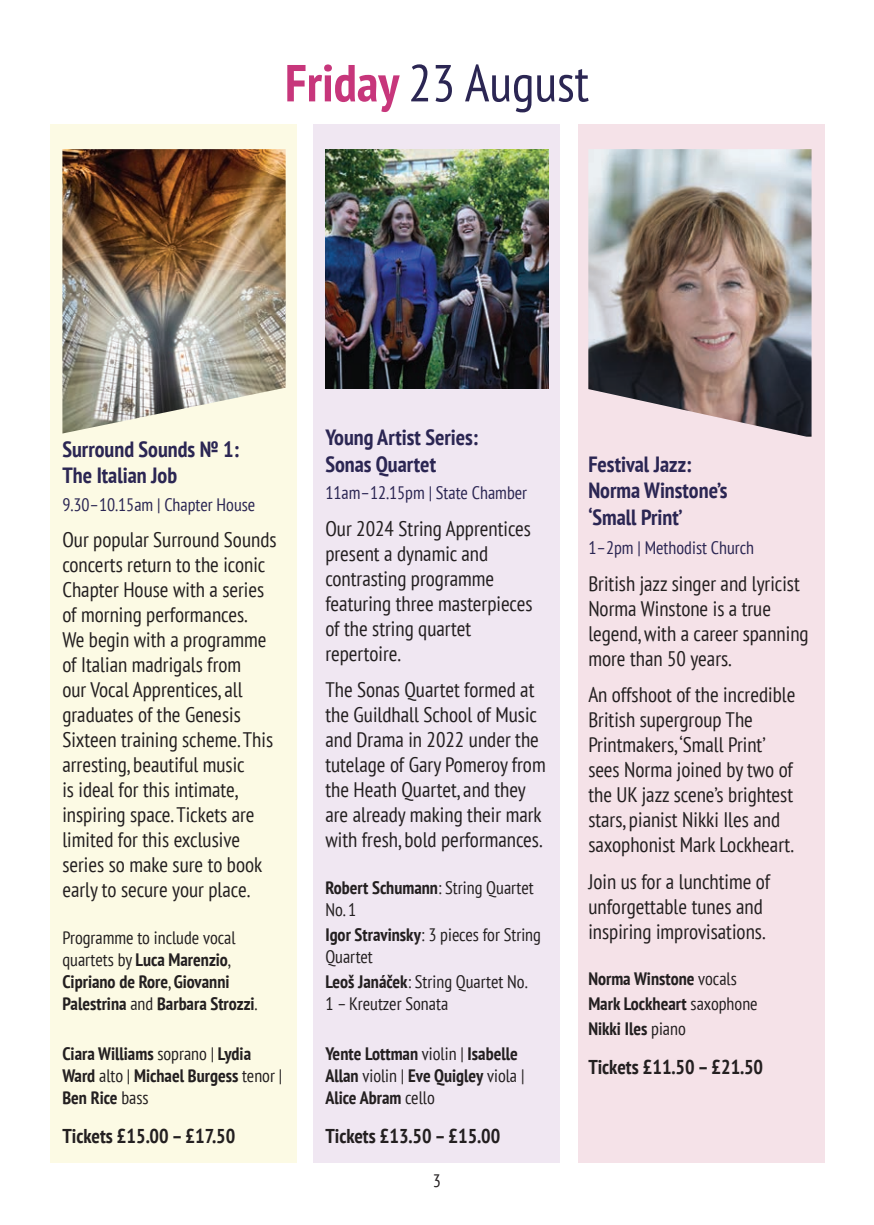
<style>
.page{position:relative;width:874px;height:1225px;background:#fff}
.page>*{position:absolute;margin:0;border:0;box-sizing:border-box;transform-origin:0 0}
.t1{font:condensed 52px "PT Sans";color:#2b2653}
.t2{font:700 condensed 22px/26.4px "PT Sans";color:#2b2653}
.t3{font:condensed 21px/25px "PT Sans";color:#231f20}
.t4{font:700 condensed 20px "PT Sans";color:#231f20}
.t5{font:700 condensed 18px/22px "PT Sans";color:#231f20}
.t6{font:condensed 18px/22px "PT Sans";color:#231f20}
.t7{font:condensed 18px "PT Sans";color:#2b2653}
.s1{font-weight:700;color:#c7367b}
.s2{font-weight:400}
.s3{font-weight:700}
</style>
<div class="page">
<div style="left:577px;top:124px;width:247px;height:1038px;background:#f5e2e8"></div>
<div style="left:313px;top:124px;width:246px;height:1038px;background:#f0e7f2"></div>
<div style="left:50px;top:124px;width:247px;height:1038px;background:#fcfae4"></div>
<img style="left:62px;top:149px;width:223px;height:284px">
<img style="left:325px;top:149px;width:223px;height:239px">
<img style="left:588px;top:149px;width:223px;height:287px">
<h1 class="t1" style="left:285px;top:50px;width:305px"><span class="s1">Friday</span> 23 August</h1>
<p class="t2" style="left:62px;top:435px;width:178px">Surround Sounds № 1:<br>The Italian Job</p>
<p class="t7" style="left:62px;top:493px;width:194px">9.30–10.15am | Chapter House</p>
<p class="t3" style="left:62px;top:527px;width:215px">Our popular Surround Sounds concerts return to the iconic<br>Chapter House with a series of morning performances.<br>We begin with a programme of Italian madrigals from<br>our Vocal Apprentices, all graduates of the Genesis<br>Sixteen training scheme. This arresting, beautiful music<br>is ideal for this intimate, inspiring space. Tickets are limited for this exclusive series so make sure to book early to secure your place.</p>
<p class="t5" style="left:62px;top:926px;width:196px"><span class="s2">Programme to include vocal quartets by</span> Luca Marenzio<span class="s2">,<br></span>Cipriano de Rore<span class="s2">,</span> Giovanni<br>Palestrina <span class="s2">and</span> Barbara Strozzi<span class="s2">.</span></p>
<p class="t5" style="left:62px;top:1042px;width:221px">Ciara Williams <span class="s2">soprano |</span> Lydia<br>Ward <span class="s2">alto |</span> Michael Burgess <span class="s2">tenor |<br></span>Ben Rice <span class="s2">bass</span></p>
<p class="t4" style="left:62px;top:1123px;width:174px">Tickets £15.00 – £17.50</p>
<p class="t2" style="left:325px;top:424px;width:154px">Young Artist Series:<br>Sonas Quartet</p>
<p class="t7" style="left:325px;top:481px;width:203px">11am–12.15pm | State Chamber</p>
<p class="t3" style="left:325px;top:515px;width:208px">Our 2024 String Apprentices present a dynamic and contrasting programme featuring three masterpieces of the string quartet repertoire.</p>
<p class="t3" style="left:325px;top:677px;width:222px">The Sonas Quartet formed at the Guildhall School of Music and Drama in 2022 under the tutelage of Gary Pomeroy from the Heath Quartet, and they are already making their mark with fresh, bold performances.</p>
<p class="t6" style="left:325px;top:876px;width:210px"><span class="s3">Robert Schumann</span>: String Quartet<br>No. 1</p>
<p class="t6" style="left:325px;top:923px;width:217px"><span class="s3">Igor Stravinsky</span>: 3 pieces for String<br>Quartet</p>
<p class="t6" style="left:325px;top:970px;width:203px"><span class="s3">Leoš Janáček</span>: String Quartet No.<br>1 – Kreutzer Sonata</p>
<p class="t5" style="left:325px;top:1041px;width:200px">Yente Lottman <span class="s2">violin |</span> Isabelle<br>Allan <span class="s2">violin |</span> Eve Quigley <span class="s2">viola |<br></span>Alice Abram <span class="s2">cello</span></p>
<p class="t4" style="left:325px;top:1122px;width:176px">Tickets £13.50 – £15.00</p>
<p class="t6" style="left:432px;top:1169px;width:10px">3</p>
<p class="t2" style="left:588px;top:450px;width:141px">Festival Jazz:<br>Norma Winstone’s ‘Small Print’</p>
<p class="t7" style="left:588px;top:536px;width:167px">1–2pm | Methodist Church</p>
<p class="t3" style="left:588px;top:570px;width:222px">British jazz singer and lyricist<br>Norma Winstone is a true legend, with a career spanning more than 50 years.</p>
<p class="t3" style="left:588px;top:682px;width:208px">An offshoot of the incredible<br>British supergroup The<br>Printmakers, ‘Small Print’ sees Norma joined by two of the UK jazz scene’s brightest stars, pianist Nikki Iles and saxophonist Mark Lockheart.</p>
<p class="t3" style="left:588px;top:868px;width:183px">Join us for a lunchtime of unforgettable tunes and inspiring improvisations.</p>
<p class="t5" style="left:588px;top:966px;width:171px;line-height:24.8px">Norma Winstone <span class="s2">vocals<br></span>Mark Lockheart <span class="s2">saxophone<br></span>Nikki Iles <span class="s2">piano</span></p>
<p class="t4" style="left:588px;top:1054px;width:176px">Tickets £11.50 – £21.50</p>
</div>
